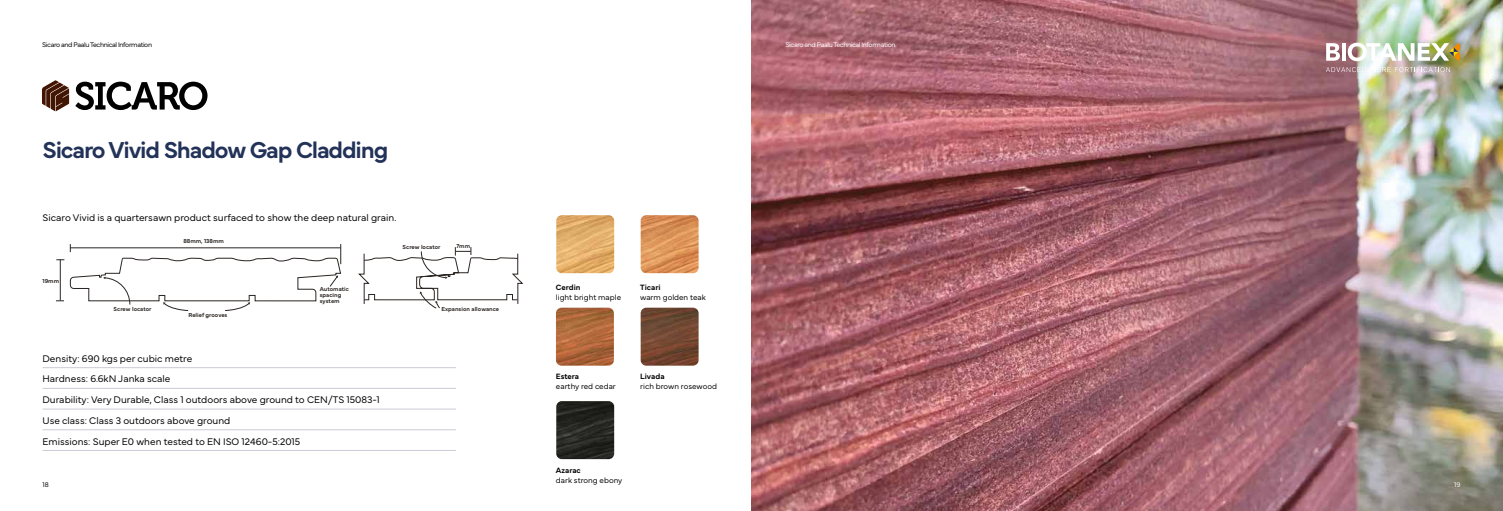
<style>
.page{position:relative;width:1503px;height:511px;background:#fff}
.page>*{position:absolute;margin:0;border:0;box-sizing:border-box;transform-origin:0 0}
.t1{font:600 24px "Mundial";letter-spacing:-.05em;color:#223258}
.t2{font:300 10px/20.7px "Mundial";color:#000}
.t3{font:300 8px "Mundial";color:#000}
.t4{font:600 8px "Mundial";color:#000}
.t5{font:300 7px "Mundial";letter-spacing:-.05em;color:#000}
.t6{font:300 7px "Mundial";letter-spacing:-.05em;color:#fff}
.t7{font:600 6px/6px "Mundial";color:#2a2522}
</style>
<div class="page">
<svg style="left:42px;top:80px;width:27px;height:31px"></svg>
<svg style="left:75px;top:82px;width:132px;height:28px"></svg>
<hr style="left:60px;top:259px;width:1px;height:41px;background:#2a2522">
<svg style="left:70px;top:244px;width:454px;height:66px"></svg>
<img style="left:751px;top:0;width:751px;height:510px">
<hr style="left:43px;top:367px;width:413px;height:1px;background:#cccad7">
<hr style="left:43px;top:388px;width:413px;height:1px;background:#cccad7">
<hr style="left:43px;top:408px;width:413px;height:1px;background:#cccad7">
<hr style="left:43px;top:429px;width:413px;height:1px;background:#cccad7">
<hr style="left:43px;top:450px;width:413px;height:1px;background:#cccad7">
<img style="left:556px;top:215px;width:58px;height:58px">
<img style="left:640px;top:215px;width:58px;height:58px">
<img style="left:556px;top:307px;width:58px;height:58px">
<img style="left:640px;top:307px;width:58px;height:58px">
<img style="left:556px;top:401px;width:58px;height:57px">
<svg style="left:1326px;top:43px;width:13px;height:18px"></svg>
<svg style="left:1341px;top:43px;width:4px;height:18px"></svg>
<svg style="left:1325px;top:67px;width:124px;height:5px"></svg>
<img style="left:1347px;top:43px;width:113px;height:18px">
<p class="t5" style="left:42px;top:39px;width:111px">Sicaro and Paalu Technical Information</p>
<h1 class="t1" style="left:43px;top:131px;width:347px">Sicaro Vivid Shadow Gap Cladding</h1>
<p class="t2" style="left:43px;top:206px;width:355px">Sicaro Vivid is a quartersawn product surfaced to show the deep natural grain.</p>
<p class="t7" style="left:42px;top:277px;width:18px">19mm</p>
<p class="t7" style="left:114px;top:305px;width:39px">Screw locator</p>
<p class="t7" style="left:183px;top:237px;width:42px">88mm, 138mm</p>
<p class="t7" style="left:188px;top:310px;width:41px">Relief grooves</p>
<p class="t7" style="left:320px;top:285px;width:31px">Automatic spacing system</p>
<p class="t2" style="left:43px;top:347px;width:339px">Density: 690 kgs per cubic metre<br>Hardness: 6.6kN Janka scale<br>Durability: Very Durable, Class 1 outdoors above ground to CEN/TS 15083-1<br>Use class: Class 3 outdoors above ground<br>Emissions: Super E0 when tested to EN ISO 12460-5:2015</p>
<p class="t5" style="left:43px;top:479px;width:8px">18</p>
<p class="t7" style="left:402px;top:243px;width:39px">Screw locator</p>
<p class="t7" style="left:456px;top:242px;width:15px">7mm</p>
<p class="t7" style="left:441px;top:305px;width:59px">Expansion allowance</p>
<p class="t4" style="left:556px;top:280px;width:26px">Cerdin</p>
<p class="t3" style="left:556px;top:290px;width:67px">light bright maple</p>
<p class="t4" style="left:640px;top:280px;width:22px">Ticari</p>
<p class="t3" style="left:640px;top:290px;width:67px">warm golden teak</p>
<p class="t4" style="left:556px;top:370px;width:25px">Estera</p>
<p class="t3" style="left:556px;top:380px;width:61px">earthy red cedar</p>
<p class="t4" style="left:640px;top:370px;width:26px">Livada</p>
<p class="t3" style="left:640px;top:380px;width:78px">rich brown rosewood</p>
<p class="t4" style="left:556px;top:463px;width:26px">Azarac</p>
<p class="t3" style="left:556px;top:473px;width:68px">dark strong ebony</p>
<p class="t6" style="left:785px;top:39px;width:111px">Sicaro and Paalu Technical Information</p>
<p class="t6" style="left:1453px;top:479px;width:8px">19</p>
</div>
